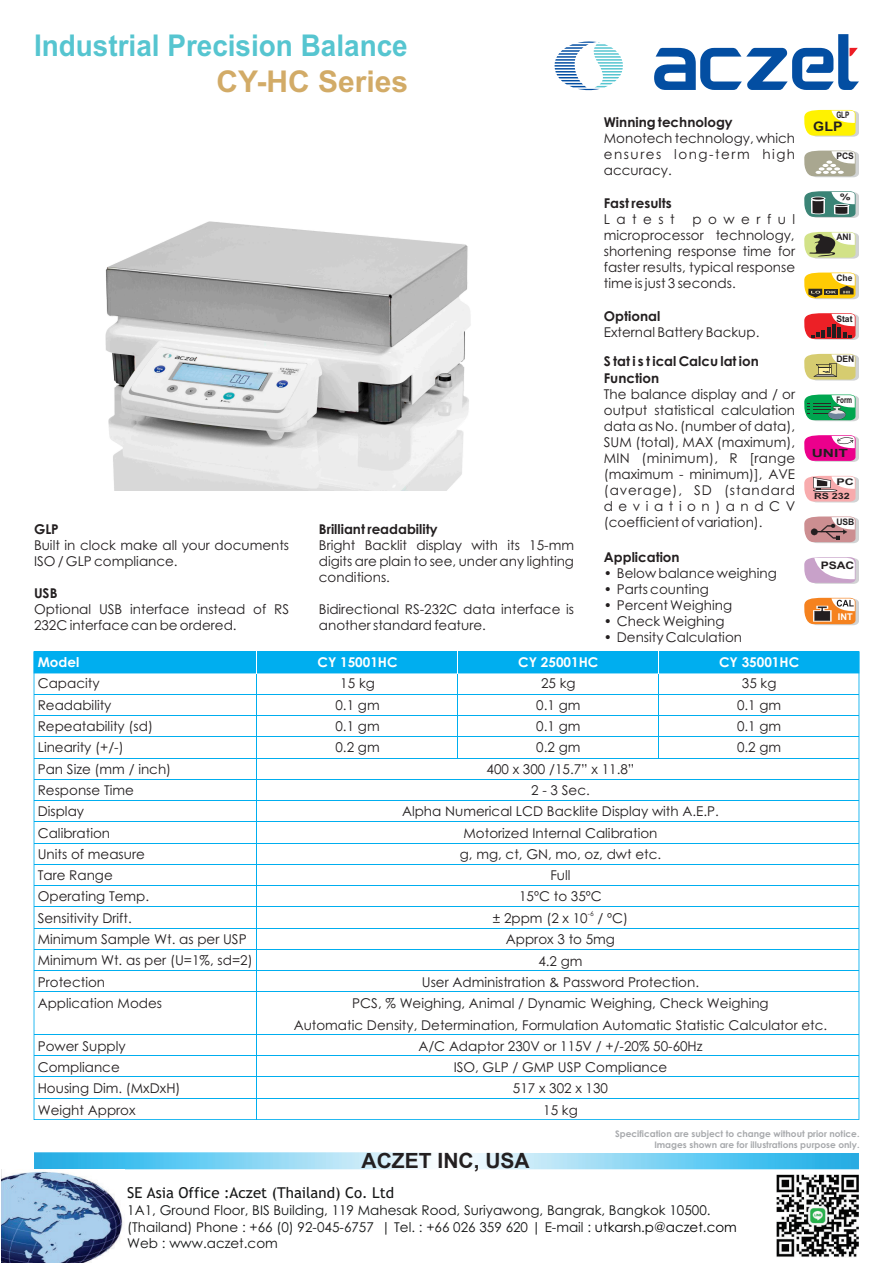
<style>
.page{position:relative;width:893px;height:1263px;background:#fff}
.page>*{position:absolute;margin:0;border:0;box-sizing:border-box;transform-origin:0 0}
.t1{font:700 30px "Arial";color:#56c5d0;scale:.93 1}
.t2{font:700 30px "Arial";color:#d2ab67}
.t3{font:700 21px "Arial";color:#231f20}
.t4{font:15px "Trebuchet MS";color:#151616}
.t5{font:13.5px/21.3px "Century Gothic";color:#231f20}
.t6{font:13.5px/16.6px "Century Gothic";color:#151616}
.t7{font:700 13.5px/16.4px "Century Gothic";color:#231f20}
.t8{font:700 13.5px "Century Gothic";color:#fff}
.t9{font:700 13.2px "Arial Narrow";color:#231f20;scale:1.31 1}
.t10{font:700 11.25px "Arial Narrow";color:#231f20;scale:1.68 1}
.t11{font:700 10.35px "Arial Narrow";color:#231e20;scale:1.42 1}
.t12{font:700 9.3px "Arial Narrow";color:#fff;scale:1.22 1}
.t13{font:700 9.15px "Arial Narrow";color:#231f20;scale:1.66 1}
.t14{font:700 9px/10.9px "Century Gothic";color:#a7a9ac;text-align:right}
.t15{font:700 9px "Arial Narrow";color:#231f20;scale:1.16 1}
.t16{font:700 9px "Arial Narrow";color:#231f20;scale:.87 1}
.t17{font:700 9px "Arial Narrow";color:#231e20;scale:1.16 1}
.t18{font:700 9px "Arial Narrow";color:#231f20;scale:1.68 1}
.t19{font:700 8.7px "Arial Narrow";color:#231f20;scale:1.51 1}
.t20{font:6.75px "Century Gothic";color:#231f20}
.s1{font-style:inherit}
.s2{color:#000}
</style>
<div class="page">
<svg style="left:804px;top:598px;width:55px;height:27px"></svg>
<svg style="left:804px;top:313px;width:55px;height:27px"></svg>
<svg style="left:804px;top:557px;width:55px;height:27px"></svg>
<svg style="left:804px;top:517px;width:55px;height:26px"></svg>
<svg style="left:804px;top:476px;width:55px;height:27px"></svg>
<svg style="left:804px;top:435px;width:55px;height:27px"></svg>
<svg style="left:804px;top:395px;width:55px;height:26px"></svg>
<svg style="left:804px;top:354px;width:55px;height:27px"></svg>
<svg style="left:804px;top:273px;width:55px;height:26px"></svg>
<svg style="left:804px;top:232px;width:55px;height:27px"></svg>
<svg style="left:804px;top:191px;width:55px;height:27px"></svg>
<svg style="left:804px;top:151px;width:55px;height:26px"></svg>
<svg style="left:804px;top:110px;width:55px;height:27px"></svg>
<svg style="left:554px;top:41px;width:69px;height:50px"></svg>
<svg style="left:654px;top:34px;width:205px;height:56px"></svg>
<svg style="left:34px;top:673px;width:825px;height:447px"></svg>
<hr style="left:256px;top:652px;width:1px;height:467px;background:#00aeef">
<div style="left:34px;top:651px;width:825px;height:22px;background:#00aeef"></div>
<img style="left:34px;top:1153px;width:825px;height:16px">
<svg style="left:442px;top:1153px;width:9px;height:16px"></svg>
<img style="left:105px;top:221px;width:366px;height:270px">
<img style="left:1px;top:1169px;width:122px;height:94px">
<img style="left:776px;top:1174px;width:83px;height:84px">
<h1 class="t1" style="left:34px;top:28px;width:403px">Industrial Precision Balance</h1>
<h1 class="t2" style="left:216px;top:65px;width:193px">CY-HC Series</h1>
<p class="t7" style="left:34px;top:522px;width:26px">GLP</p>
<p class="t5" style="left:34px;top:538px;width:257px;line-height:16px">Built in clock make all your documents<br>ISO / GLP compliance.</p>
<p class="t7" style="left:34px;top:586px;width:25px">USB</p>
<p class="t5" style="left:34px;top:603px;width:257px;line-height:16px">Optional USB interface instead of RS<br>232C interface can be ordered.</p>
<p class="t7" style="left:319px;top:522px;width:120px">Brilliant readability</p>
<p class="t5" style="left:319px;top:538px;width:257px;line-height:16px;text-align:justify">Bright Backlit display with its 15-mm digits are plain to see, under any lighting conditions.</p>
<p class="t5" style="left:319px;top:603px;width:257px;line-height:16px">Bidirectional RS-232C data interface is another standard feature.</p>
<p class="t7" style="left:604px;top:115px;width:130px">Winning technology</p>
<p class="t5" style="left:604px;top:132px;width:193px;line-height:16px;text-align:justify">Monotech technology, which ensures long-term high accuracy.</p>
<p class="t7" style="left:604px;top:196px;width:69px">Fast results</p>
<p class="t5" style="left:604px;top:210px;width:73px">Latest</p>
<p class="t5" style="left:604px;top:212px;width:193px;line-height:16px;text-align:justify;text-indent:89px">powerful microprocessor technology, shortening response time for faster results, typical response time is just 3 seconds.</p>
<p class="t7" style="left:604px;top:309px;width:58px">Optional</p>
<p class="t5" style="left:604px;top:322px;width:157px">External Battery Backup.</p>
<p class="t7" style="left:604px;top:355px;width:156px">S tat i s t ical Calcu lat ion<br>Function</p>
<p class="t5" style="left:604px;top:387px;width:193px;line-height:16px;text-align:justify">The balance display and / or output statistical calculation data as No. (number of data), SUM (total), MAX (maximum), MIN (minimum), R [range (maximum - minimum)], AVE (average), SD (standard d e v i a t i o n ) a n d C V (coefficient of variation).</p>
<p class="t7" style="left:604px;top:550px;width:77px">Application</p>
<p class="t5" style="left:604px;top:563px;width:174px">• Below balance weighing</p>
<p class="t5" style="left:604px;top:580px;width:107px">• Parts counting</p>
<p class="t5" style="left:604px;top:596px;width:130px">• Percent Weighing</p>
<p class="t5" style="left:604px;top:612px;width:122px">• Check Weighing</p>
<p class="t5" style="left:604px;top:628px;width:140px">• Density Calculation</p>
<p class="t16" style="left:836px;top:110px;width:17px">GLP</p>
<p class="t9" style="left:813px;top:119px;width:24px">GLP</p>
<p class="t15" style="left:836px;top:151px;width:17px">PCS</p>
<p class="t18" style="left:840px;top:192px;width:8px">%</p>
<p class="t15" style="left:836px;top:232px;width:14px">ANI</p>
<p class="t15" style="left:836px;top:273px;width:15px">Che</p>
<p class="t17" style="left:836px;top:313px;width:15px">Stat</p>
<p class="t15" style="left:836px;top:354px;width:17px">DEN</p>
<p class="t16" style="left:836px;top:395px;width:20px">Form</p>
<p class="t10" style="left:812px;top:447px;width:23px">UNIT</p>
<p class="t13" style="left:836px;top:476px;width:12px">PC</p>
<p class="t19" style="left:814px;top:491px;width:25px">RS 232</p>
<p class="t15" style="left:836px;top:517px;width:17px">USB</p>
<p class="t11" style="left:821px;top:559px;width:25px">PSAC</p>
<p class="t12" style="left:838px;top:612px;width:14px">INT</p>
<p class="t8" style="left:317px;top:657px;width:82px">CY 15001HC</p>
<p class="t5" style="left:335px;top:674px;width:46px;text-align:center">15 kg<br>0.1 gm<br>0.1 gm<br>0.2 gm</p>
<p class="t8" style="left:518px;top:657px;width:82px">CY 25001HC</p>
<p class="t5" style="left:536px;top:674px;width:46px;text-align:center">25 kg<br>0.1 gm<br>0.1 gm<br>0.2 gm</p>
<p class="t8" style="left:719px;top:657px;width:82px">CY 35001HC</p>
<p class="t5" style="left:737px;top:674px;width:46px;text-align:center">35 kg<br>0.1 gm<br>0.1 gm<br>0.2 gm</p>
<p class="t8" style="left:38px;top:657px;width:43px">Model</p>
<p class="t5" style="left:38px;top:674px;width:216px">Capacity<br>Readability<br>Repeatability (sd)<br>Linearity (+/-)<br>Pan Size (mm / inch)<br>Response Time<br>Display<br>Calibration<br>Units of measure<br>Tare Range<br>Operating Temp.<br>Sensitivity Drift.<br>Minimum Sample Wt. as per USP<br>Minimum Wt. as per (U=1%, sd=2)<br>Protection<br>Application Modes</p>
<p class="t5" style="left:38px;top:1036px;width:144px">Power Supply<br>Compliance<br>Housing Dim. (MxDxH)<br>Weight Approx</p>
<p class="t5" style="left:402px;top:759px;width:318px;text-align:center">400 x 300 /15.7” x 11.8”<br>2 - 3 Sec.<br>Alpha Numerical LCD Backlite Display with A.E.P.<br>Motorized Internal Calibration<br>g, mg, ct, GN, mo, oz, dwt etc.<br>Full<br>15ºC to 35ºC</p>
<p class="t20" style="left:588px;top:911px;width:7px">-6</p>
<p class="t5" style="left:294px;top:909px;width:535px;text-align:center">± 2ppm (2 x 10 / ºC)<br>Approx 3 to 5mg<br>4.2 gm<br>User Administration &amp; Password Protection.<br>PCS, % Weighing, Animal / Dynamic Weighing, Check Weighing<br>Automatic Density, Determination, Formulation Automatic Statistic Calculator etc.<br>A/C Adaptor 230V or 115V / +/-20% 50-60Hz<br>ISO, GLP / GMP USP Compliance<br>517 x 302 x 130<br>15 kg</p>
<p class="t14" style="left:615px;top:1129px;width:246px">Specification are subject to change without prior notice.<br>Images shown are for illustrations purpose only.</p>
<h2 class="t3" style="left:362px;top:1145px;width:169px"><span class="s1">ACZET</span> INC, USA</h2>
<p class="t4" style="left:127px;top:1183px;width:268px">SE Asia Office :Aczet (Thailand) Co. Ltd</p>
<p class="t6" style="left:127px;top:1203px;width:611px">1A1, Ground Floor, BIS Building, 119 Mahesak Rood, Suriyawong, Bangrak, Bangkok 10500. (Thailand) Phone : +66 (0) 92-045-6757 | Tel. : +66 026 359 620 | E-mail : <span class="s2">utkarsh.p@aczet.com<br></span>Web : www.aczet.com</p>
</div>
